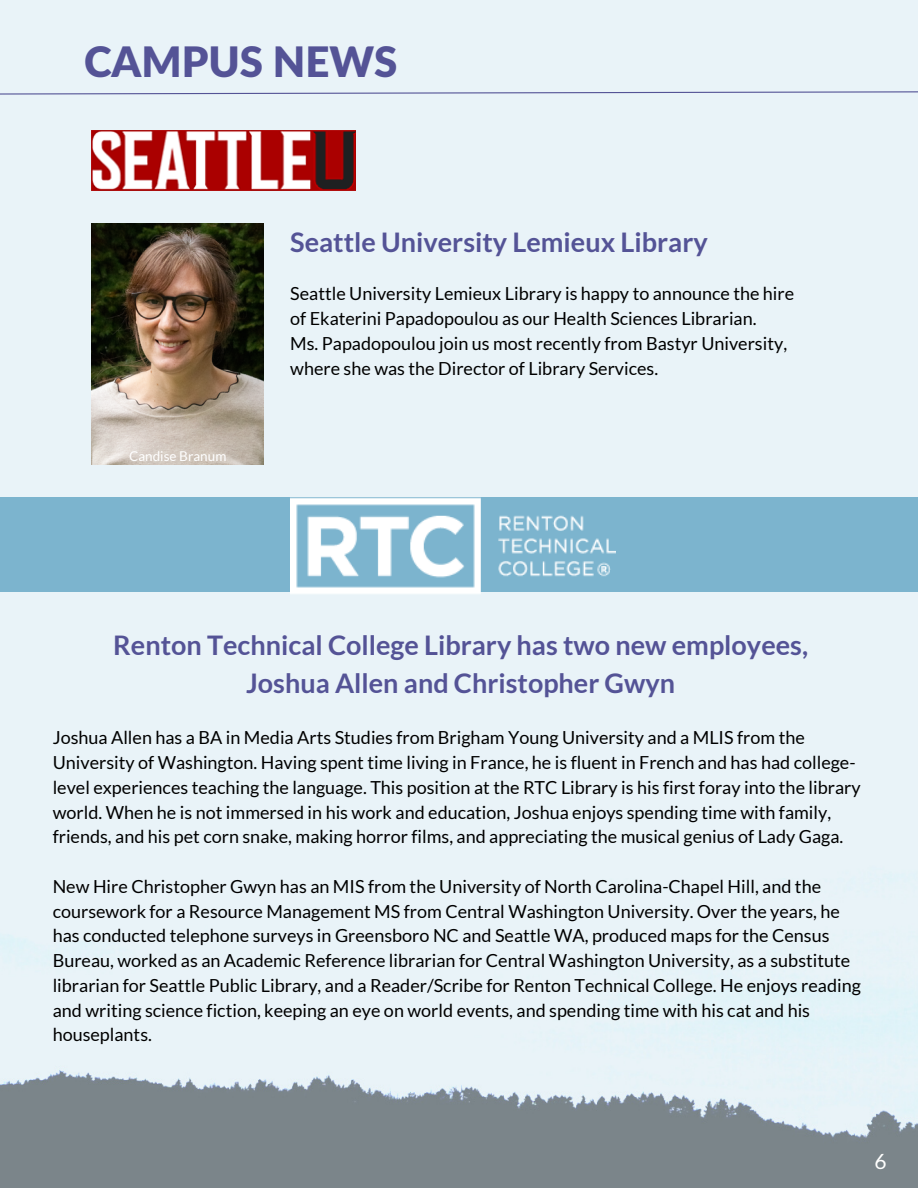
<style>
.page{position:relative;width:918px;height:1188px;background:#fff}
.page>*{position:absolute;margin:0;border:0;box-sizing:border-box;transform-origin:0 0}
.t1{font:900 42px "Lato Latin";color:#545396}
.t2{font:700 27px/37.2px "Lato";color:#545396;text-align:center}
.t3{font:21px "Lato";color:#fffffe}
.t4{font:18px/24.8px "Lato";color:#000}
.t5{font:13.5px "Lato";color:#fff}
</style>
<div class="page">
<img style="left:0;top:0;width:918px;height:1188px">
<img style="left:92px;top:130px;width:263px;height:61px">
<img style="left:92px;top:223px;width:172px;height:241px">
<div style="left:0;top:498px;width:918px;height:94px;background:#7cb4ce"></div>
<img style="left:290px;top:498px;width:325px;height:96px">
<svg style="left:0;top:91px;width:918px;height:4px;background:#bec5dc"></svg>
<h1 class="t1" style="left:84px;top:43px;width:315px">CAMPUS NEWS</h1>
<h2 class="t2" style="left:290px;top:223px;width:419px">Seattle University Lemieux Library</h2>
<p class="t5" style="left:129px;top:448px;width:99px">Candise Branum</p>
<p class="t4" style="left:290px;top:281px;width:506px">Seattle University Lemieux Library is happy to announce the hire of Ekaterini Papadopoulou as our Health Sciences Librarian.<br>Ms. Papadopoulou join us most recently from Bastyr University, where she was the Director of Library Services.</p>
<h2 class="t2" style="left:113px;top:626px;width:696px">Renton Technical College Library has two new employees,<br>Joshua Allen and Christopher Gwyn</h2>
<p class="t4" style="left:53px;top:725px;width:809px">Joshua Allen has a BA in Media Arts Studies from Brigham Young University and a MLIS from the University of Washington. Having spent time living in France, he is fluent in French and has had college&shy;level experiences teaching the language. This position at the RTC Library is his first foray into the library world. When he is not immersed in his work and education, Joshua enjoys spending time with family, friends, and his pet corn snake, making horror films, and appreciating the musical genius of Lady Gaga.</p>
<p class="t4" style="left:53px;top:873px;width:810px">New Hire Christopher Gwyn has an MIS from the University of North Carolina-Chapel Hill, and the coursework for a Resource Management MS from Central Washington University. Over the years, he has conducted telephone surveys in Greensboro NC and Seattle WA, produced maps for the Census Bureau, worked as an Academic Reference librarian for Central Washington University, as a substitute librarian for Seattle Public Library, and a Reader/Scribe for Renton Technical College. He enjoys reading and writing science fiction, keeping an eye on world events, and spending time with his cat and his houseplants.</p>
<p class="t3" style="left:875px;top:1149px;width:14px">6</p>
</div>
